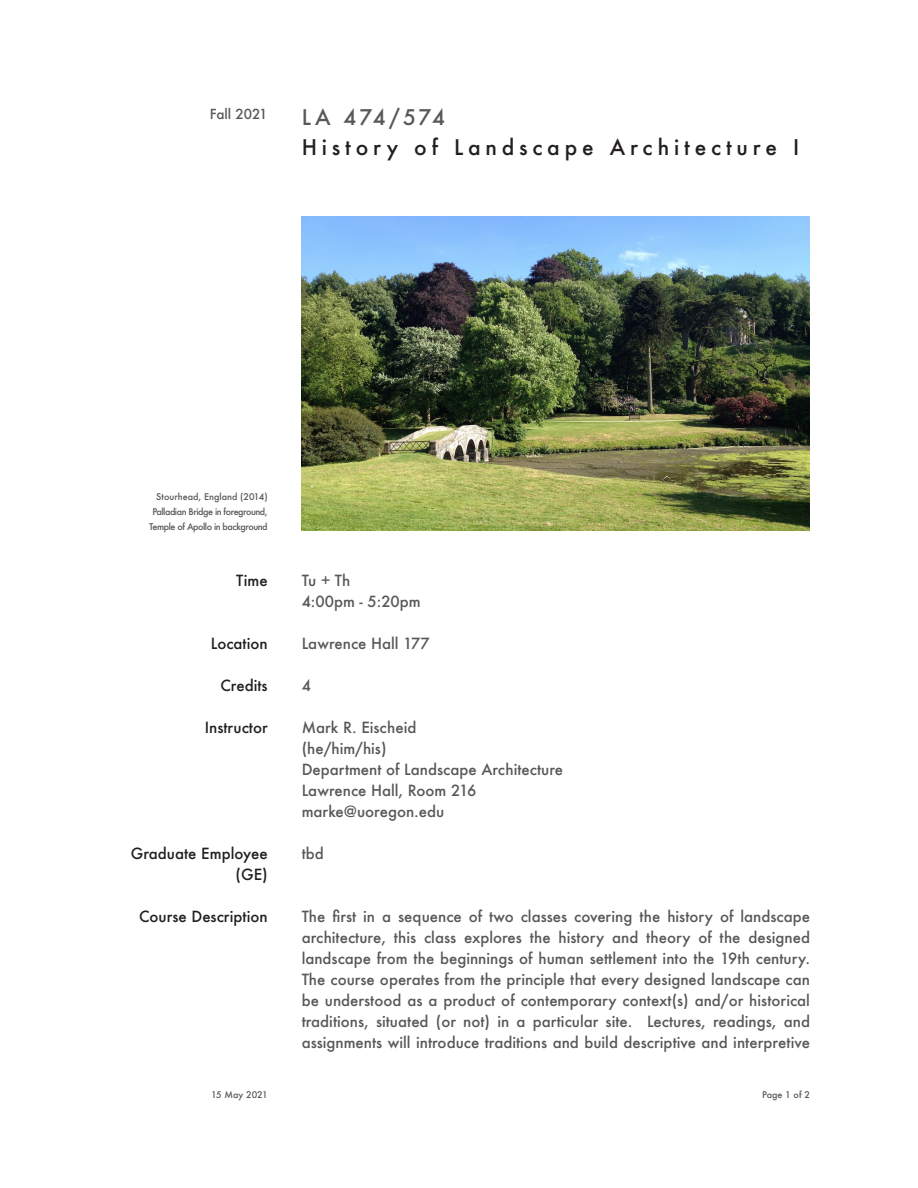
<style>
.page{position:relative;width:918px;height:1188px;background:#fff}
.page>*{position:absolute;margin:0;border:0;box-sizing:border-box;transform-origin:0 0}
.t1{font:500 21px "Futura";letter-spacing:.23em;color:#231f20}
.t2{font:500 21px "Futura";letter-spacing:.12em;color:#57585a}
.t3{font:500 15px/21px "Futura";color:#57585a;text-align:justify}
.t4{font:500 15px/21px "Futura";color:#231f20;text-align:right}
.t5{font:500 13.5px "Futura";color:#57585a}
.t6{font:500 9px "Futura";letter-spacing:-.05em;color:#57585a}
.t7{font:500 9px "Futura";color:#57585a}
</style>
<div class="page">
<img style="left:302px;top:216px;width:508px;height:314px">
<p class="t5" style="left:210px;top:105px;width:59px">Fall 2021</p>
<h1 class="t2" style="left:302px;top:103px;width:145px">LA 474/574</h1>
<h1 class="t1" style="left:302px;top:133px;width:499px">History of Landscape Architecture I</h1>
<p class="t7" style="left:156px;top:490px;width:113px">Stourhead, England (2014)</p>
<p class="t6" style="left:152px;top:505px;width:117px">Palladian Bridge in foreground,</p>
<p class="t6" style="left:149px;top:520px;width:120px">Temple of Apollo in background</p>
<p class="t4" style="left:236px;top:570px;width:33px">Time</p>
<p class="t4" style="left:211px;top:633px;width:58px">Location</p>
<p class="t4" style="left:220px;top:675px;width:49px">Credits</p>
<p class="t4" style="left:205px;top:717px;width:64px">Instructor</p>
<p class="t4" style="left:131px;top:843px;width:138px">Graduate Employee (GE)</p>
<p class="t4" style="left:139px;top:906px;width:130px">Course Description</p>
<p class="t3" style="left:302px;top:570px;width:50px">Tu + Th</p>
<p class="t3" style="left:302px;top:591px;width:121px">4:00pm - 5:20pm</p>
<p class="t3" style="left:302px;top:633px;width:130px">Lawrence Hall 177</p>
<p class="t3" style="left:302px;top:675px;width:11px">4</p>
<p class="t3" style="left:302px;top:717px;width:116px">Mark R. Eischeid</p>
<p class="t3" style="left:302px;top:738px;width:86px">(he/him/his)</p>
<p class="t3" style="left:302px;top:759px;width:263px">Department of Landscape Architecture</p>
<p class="t3" style="left:302px;top:780px;width:176px">Lawrence Hall, Room 216</p>
<p class="t3" style="left:302px;top:801px;width:144px">marke@uoregon.edu</p>
<p class="t3" style="left:302px;top:843px;width:24px">tbd</p>
<p class="t3" style="left:302px;top:906px;width:510px">The first in a sequence of two classes covering the history of landscape architecture, this class explores the history and theory of the designed landscape from the beginnings of human settlement into the 19th century.<br>The course operates from the principle that every designed landscape can be understood as a product of contemporary context(s) and/or historical traditions, situated (or not) in a particular site. Lectures, readings, and assignments will introduce traditions and build descriptive and interpretive</p>
<p class="t7" style="left:211px;top:1089px;width:58px">15 May 2021</p>
<p class="t6" style="left:762px;top:1089px;width:49px">Page 1 of 2</p>
</div>
